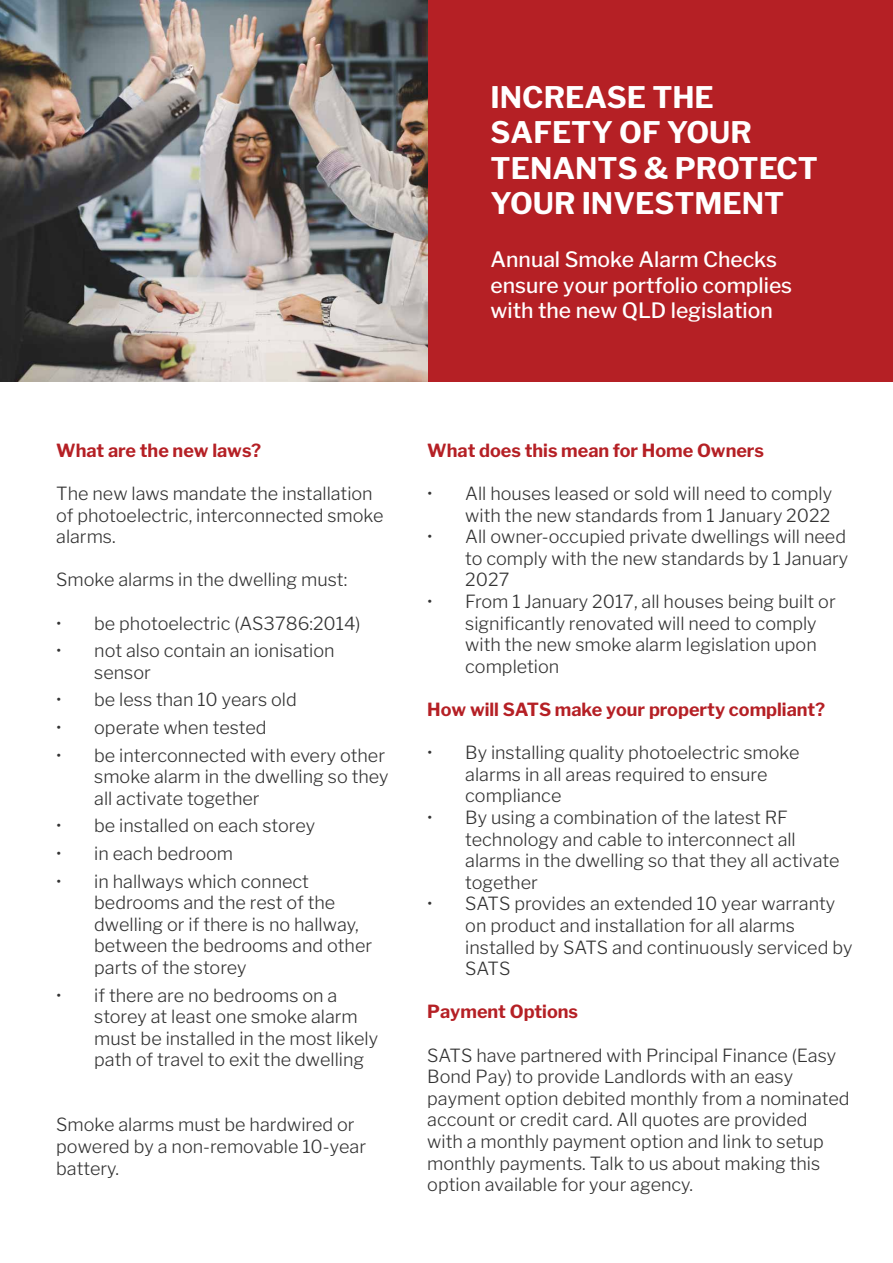
<style>
.page{position:relative;width:893px;height:1263px;background:#fff}
.page>*{position:absolute;margin:0;border:0;box-sizing:border-box;transform-origin:0 0}
.t1{font:700 29.55px/35.4px "Libre Franklin";color:#fff}
.t2{font:500 21.15px/25.3px "Libre Franklin";color:#fff}
.t3{font:300 18px/21.6px "Libre Franklin";color:#333}
.t4{font:700 18px "Libre Franklin";color:#b52025}
</style>
<div class="page">
<div style="left:390px;top:0;width:503px;height:381px;background:#b52025"></div>
<img style="left:0;top:0;width:427px;height:381px">
<h1 class="t1" style="left:491px;top:80px;width:329px">INCREASE THE<br>SAFETY OF YOUR<br>TENANTS &amp; PROTECT<br>YOUR INVESTMENT</h1>
<p class="t2" style="left:491px;top:247px;width:303px">Annual Smoke Alarm Checks ensure your portfolio complies with the new QLD legislation</p>
<p class="t4" style="left:56px;top:439px;width:206px">What are the new laws?</p>
<p class="t3" style="left:56px;top:483px;width:329px">The new laws mandate the installation of photoelectric, interconnected smoke alarms.</p>
<p class="t3" style="left:56px;top:569px;width:293px">Smoke alarms in the dwelling must:</p>
<p class="t3" style="left:56px;top:612px;width:306px">• be photoelectric (AS3786:2014)</p>
<p class="t3" style="left:94px;top:640px;width:242px;text-indent:-38px">• not also contain an ionisation sensor</p>
<p class="t3" style="left:56px;top:689px;width:242px">• be less than 10 years old</p>
<p class="t3" style="left:56px;top:717px;width:212px">• operate when tested</p>
<p class="t3" style="left:94px;top:744px;width:296px;text-indent:-38px">• be interconnected with every other smoke alarm in the dwelling so they all activate together</p>
<p class="t3" style="left:56px;top:815px;width:260px">• be installed on each storey</p>
<p class="t3" style="left:56px;top:843px;width:178px">• in each bedroom</p>
<p class="t3" style="left:94px;top:870px;width:279px;text-indent:-38px">• in hallways which connect bedrooms and the rest of the dwelling or if there is no hallway, between the bedrooms and other parts of the storey</p>
<p class="t3" style="left:94px;top:984px;width:285px;text-indent:-38px">• if there are no bedrooms on a storey at least one smoke alarm must be installed in the most likely path of travel to exit the dwelling</p>
<p class="t3" style="left:56px;top:1114px;width:311px">Smoke alarms must be hardwired or powered by a non-removable 10-year battery.</p>
<p class="t4" style="left:427px;top:439px;width:338px">What does this mean for Home Owners</p>
<p class="t3" style="left:427px;top:483px;width:406px;text-align:right">• All houses leased or sold will need to comply with the new standards from 1 January 2022</p>
<p class="t3" style="left:465px;top:526px;width:385px;text-indent:-38px">• All owner-occupied private dwellings will need to comply with the new standards by 1 January<br>2027</p>
<p class="t3" style="left:465px;top:591px;width:372px;text-indent:-38px">• From 1 January 2017, all houses being built or significantly renovated will need to comply with the new smoke alarm legislation upon completion</p>
<p class="t4" style="left:427px;top:699px;width:399px">How will SATS make your property compliant?</p>
<p class="t3" style="left:465px;top:742px;width:336px;text-indent:-38px">• By installing quality photoelectric smoke alarms in all areas required to ensure compliance</p>
<p class="t3" style="left:465px;top:807px;width:376px;text-indent:-38px">• By using a combination of the latest RF technology and cable to interconnect all alarms in the dwelling so that they all activate together</p>
<p class="t3" style="left:465px;top:893px;width:389px;text-indent:-38px">• SATS provides an extended 10 year warranty on product and installation for all alarms installed by SATS and continuously serviced by SATS</p>
<p class="t4" style="left:427px;top:1001px;width:152px">Payment Options</p>
<p class="t3" style="left:427px;top:1044px;width:424px">SATS have partnered with Principal Finance (Easy Bond Pay) to provide Landlords with an easy payment option debited monthly from a nominated account or credit card. All quotes are provided<br>with a monthly payment option and link to setup monthly payments. Talk to us about making this option available for your agency.</p>
</div>
